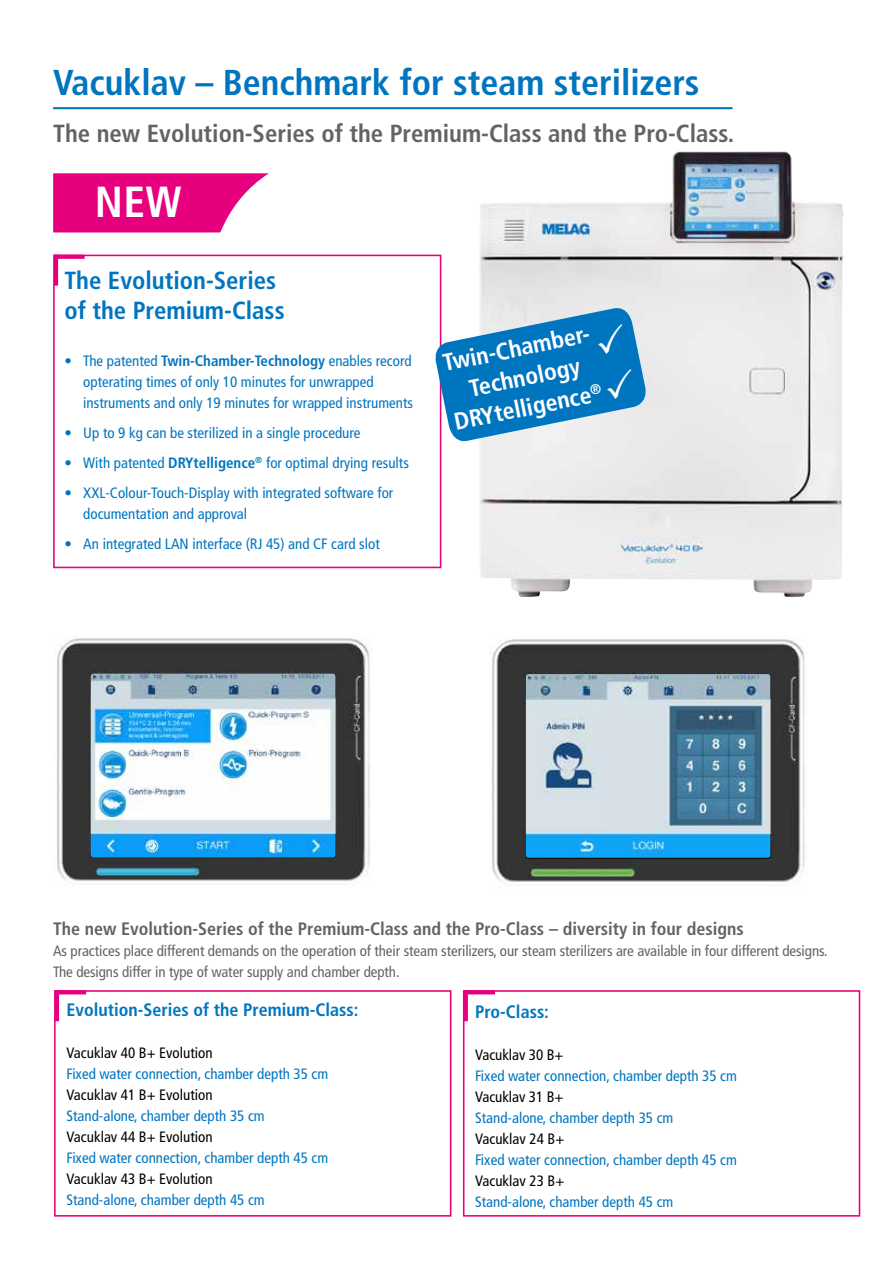
<style>
.page{position:relative;width:893px;height:1263px;background:#fff}
.page>*{position:absolute;margin:0;border:0;box-sizing:border-box;transform-origin:0 0}
.t1{font:700 condensed 43.5px "Frutiger LT Pro";color:#fff}
.t2{font:700 condensed 36px "Frutiger LT Pro";color:#0075bf}
.t3{font:700 condensed 24.75px "Frutiger LT Pro";color:#646363}
.t4{font:700 condensed 24.75px/29.7px "Frutiger LT Pro";color:#0075bf}
.t5{font:700 condensed 24px/30px "Frutiger LT Pro";color:#fff;text-align:center}
.t6{font:700 condensed 18px "Frutiger LT Pro";color:#646363}
.t7{font:700 condensed 18px "Frutiger LT Pro";color:#0075bf}
.t8{font:condensed 15px/21px "Frutiger LT Pro";color:#0075bf}
.t9{font:condensed 15px/21px "Frutiger LT Pro";letter-spacing:-.005em;color:#646363}
.t10{font:condensed 15px "Frutiger LT Pro";color:#000}
.s1{font-weight:700}
</style>
<div class="page">
<img style="left:479px;top:151px;width:365px;height:446px">
<img style="left:57px;top:636px;width:316px;height:249px">
<img style="left:489px;top:639px;width:316px;height:247px">
<hr style="left:53px;top:107px;width:679px;height:2px;background:#0075bf">
<div style="left:53px;top:255px;width:388px;height:313px;border:2px solid #e6007d"></div>
<svg style="left:58px;top:255px;width:27px;height:4px"></svg>
<hr style="left:54px;top:255px;width:4px;height:31px;background:#e6007d">
<div style="left:463px;top:990px;width:397px;height:226px;border:2px solid #e6007d"></div>
<hr style="left:464px;top:990px;width:31px;height:4px;background:#e6007d">
<svg style="left:464px;top:994px;width:4px;height:27px"></svg>
<div style="left:54px;top:990px;width:397px;height:226px;border:2px solid #e6007d"></div>
<hr style="left:55px;top:990px;width:31px;height:4px;background:#e6007d">
<hr style="left:55px;top:990px;width:4px;height:31px;background:#e6007d">
<svg style="left:53px;top:173px;width:216px;height:59px;background:#e9238e"></svg>
<img style="left:91px;top:674px;width:244px;height:183px">
<img style="left:526px;top:674px;width:244px;height:184px">
<svg style="left:435px;top:305px;width:214px;height:139px;background:#4f9cce"></svg>
<h2 class="t2" style="left:53px;top:61px;width:648px">Vacuklav – Benchmark for steam sterilizers</h2>
<h3 class="t3" style="left:53px;top:119px;width:682px">The new Evolution-Series of the Premium-Class and the Pro-Class.</h3>
<h1 class="t1" style="left:95px;top:176px;width:89px">NEW</h1>
<h3 class="t4" style="left:64px;top:266px;width:222px">The Evolution-Series of the Premium-Class</h3>
<p class="t8" style="left:83px;top:351px;width:331px;text-indent:-19px">• The patented <span class="s1">Twin-Chamber-Technology</span> enables record opterating times of only 10 minutes for unwrapped instruments and only 19 minutes for wrapped instruments</p>
<p class="t8" style="left:64px;top:423px;width:298px">• Up to 9 kg can be sterilized in a single procedure</p>
<p class="t8" style="left:64px;top:453px;width:346px">• With patented <span class="s1">DRYtelligence</span><sup>®</sup> for optimal drying results</p>
<p class="t8" style="left:83px;top:482px;width:312px;text-indent:-19px">• XXL-Colour-Touch-Display with integrated software for documentation and approval</p>
<p class="t8" style="left:64px;top:533px;width:317px">• An integrated LAN interface (RJ 45) and CF card slot</p>
<h3 class="t5" style="left:439px;top:349px;width:152px;rotate:-12deg">Twin-Chamber-<br>Technology<br>DRYtelligence<sup>®</sup></h3>
<p class="t6" style="left:53px;top:918px;width:692px">The new Evolution-Series of the Premium-Class and the Pro-Class – diversity in four designs</p>
<p class="t9" style="left:53px;top:941px;width:776px">As practices place different demands on the operation of their steam sterilizers, our steam sterilizers are available in four different designs.<br>The designs differ in type of water supply and chamber depth.</p>
<p class="t7" style="left:475px;top:1000px;width:75px">Pro-Class:</p>
<p class="t10" style="left:475px;top:1045px;width:90px">Vacuklav 30 B+</p>
<p class="t8" style="left:475px;top:1065px;width:263px">Fixed water connection, chamber depth 35 cm</p>
<p class="t10" style="left:475px;top:1087px;width:90px">Vacuklav 31 B+</p>
<p class="t8" style="left:475px;top:1107px;width:200px">Stand-alone, chamber depth 35 cm</p>
<p class="t10" style="left:475px;top:1129px;width:91px">Vacuklav 24 B+</p>
<p class="t8" style="left:475px;top:1149px;width:263px">Fixed water connection, chamber depth 45 cm</p>
<p class="t10" style="left:475px;top:1171px;width:91px">Vacuklav 23 B+</p>
<p class="t8" style="left:475px;top:1191px;width:200px">Stand-alone, chamber depth 45 cm</p>
<p class="t7" style="left:66px;top:998px;width:293px">Evolution-Series of the Premium-Class:</p>
<p class="t10" style="left:66px;top:1043px;width:148px">Vacuklav 40 B+ Evolution</p>
<p class="t8" style="left:66px;top:1063px;width:263px">Fixed water connection, chamber depth 35 cm</p>
<p class="t10" style="left:66px;top:1085px;width:148px">Vacuklav 41 B+ Evolution</p>
<p class="t8" style="left:66px;top:1105px;width:200px">Stand-alone, chamber depth 35 cm</p>
<p class="t10" style="left:66px;top:1127px;width:148px">Vacuklav 44 B+ Evolution</p>
<p class="t8" style="left:66px;top:1147px;width:263px">Fixed water connection, chamber depth 45 cm</p>
<p class="t10" style="left:66px;top:1169px;width:148px">Vacuklav 43 B+ Evolution</p>
<p class="t8" style="left:66px;top:1189px;width:200px">Stand-alone, chamber depth 45 cm</p>
</div>
